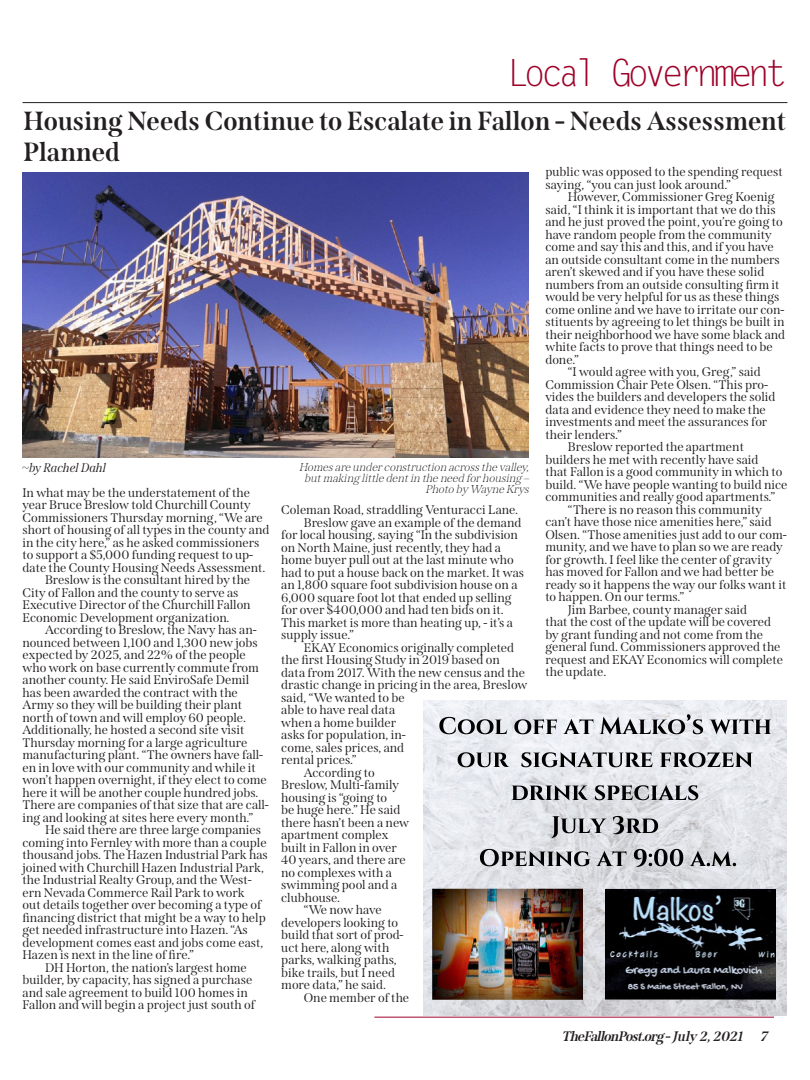
<style>
.page{position:relative;width:810px;height:1080px;background:#fff}
.page>*{position:absolute;margin:0;border:0;box-sizing:border-box;transform-origin:0 0}
.Fallon_Post_Heading{font:37.5px "Letter Gothic Std";letter-spacing:-.14em;color:#9e0229}
.Fallon_Post_Subheadi{font:700 26.25px/31.5px "Span";color:#231f20}
.t1{font:italic 700 13.75px "Span";color:#231f20}
.Fallon_Post_Body{font:12.5px/12.5px "Span";color:#231f20}
.Fallon_Post_Body-2{font:italic 12.5px "Span";color:#231f20}
.Fallon_Post_Caption{font:italic 100 11.25px/11.2px "Span";color:#231f20;text-align:right}
</style>
<div class="page">
<hr style="left:22px;top:102px;width:766px;height:1px;background:#231f20">
<hr style="left:374px;top:1017px;width:400px;height:1px;background:#9e0229">
<img style="left:23px;top:173px;width:506px;height:284px">
<img style="left:424px;top:700px;width:362px;height:315px">
<p class="Fallon_Post_Heading" style="left:506px;top:51px;width:283px">Local Government</p>
<p class="Fallon_Post_Subheadi" style="left:23px;top:105px;width:765px">Housing Needs Continue to Escalate in Fallon - Needs Assessment<br>Planned</p>
<p class="Fallon_Post_Body-2" style="left:22px;top:460px;width:86px">~by Rachel Dahl</p>
<p class="Fallon_Post_Body" style="left:22px;top:486px;width:248px">In what may be the understatement of the year Bruce Breslow told Churchill County Commissioners Thursday morning, “We are short of housing of all types in the county and in the city here,” as he asked commissioners to support a $5,000 funding request to up&shy;date the County Housing Needs Assessment.</p>
<p class="Fallon_Post_Body" style="left:22px;top:574px;width:230px;text-indent:22px">Breslow is the consultant hired by the City of Fallon and the county to serve as Executive Director of the Churchill Fallon Economic Development organization.</p>
<p class="Fallon_Post_Body" style="left:22px;top:624px;width:248px;text-indent:22px">According to Breslow, the Navy has an&shy;nounced between 1,100 and 1,300 new jobs expected by 2025, and 22% of the people who work on base currently commute from another county. He said EnviroSafe Demil has been awarded the contract with the Army so they will be building their plant north of town and will employ 60 people.<br>Additionally, he hosted a second site visit Thursday morning for a large agriculture manufacturing plant. “The owners have fall&shy;en in love with our community and while it won’t happen overnight, if they elect to come here it will be another couple hundred jobs.<br>There are companies of that size that are call&shy;ing and looking at sites here every month.”</p>
<p class="Fallon_Post_Body" style="left:22px;top:824px;width:247px;text-indent:22px">He said there are three large companies coming into Fernley with more than a couple thousand jobs. The Hazen Industrial Park has joined with Churchill Hazen Industrial Park, the Industrial Realty Group, and the West&shy;ern Nevada Commerce Rail Park to work<br>out details together over becoming a type of financing district that might be a way to help get needed infrastructure into Hazen. “As development comes east and jobs come east, Hazen is next in the line of fire.”</p>
<p class="Fallon_Post_Body" style="left:22px;top:961px;width:234px;text-indent:22px">DH Horton, the nation’s largest home builder, by capacity, has signed a purchase and sale agreement to build 100 homes in Fallon and will begin a project just south of</p>
<p class="Fallon_Post_Caption" style="left:299px;top:461px;width:234px">Homesare underconstruction acrossthe valley, butmaking little dentin the need forhousing –<br>Photo by Wayne Krys</p>
<p class="Fallon_Post_Body" style="left:281px;top:504px;width:239px">Coleman Road, straddling Venturacci Lane.</p>
<p class="Fallon_Post_Body" style="left:281px;top:516px;width:245px;text-indent:22px">Breslow gave an example of the demand for local housing, saying “In the subdivision on North Maine, just recently, they had a home buyer pull out at the last minute who had to put a house back on the market. It was an 1,800 square foot subdivision house on a 6,000 square foot lot that ended up selling for over $400,000 and had ten bids on it.<br>This market is more than heating up, - it’s a supply issue.”</p>
<p class="Fallon_Post_Body" style="left:281px;top:641px;width:248px;text-indent:22px">EKAY Economics originally completed the first Housing Study in 2019 based on<br>data from 2017. With the new census and the drastic change in pricing in the area, Breslow said, “We wanted to be<br>able to have real data<br>when a home builder<br>asks for population, in-<br>come, sales prices, and<br>rental prices.”</p>
<p class="Fallon_Post_Body" style="left:281px;top:766px;width:129px;text-indent:22px">According to<br>Breslow, Multi-family housing is “going to<br>be huge here.” He said there hasn’t been a new apartment complex built in Fallon in over<br>40 years, and there are no complexes with a swimming pool and a clubhouse.</p>
<p class="Fallon_Post_Body" style="left:281px;top:904px;width:124px;text-indent:22px">“We now have developers looking to build that sort of prod&shy;uct here, along with parks, walking paths, bike trails, but I need more data,” he said.</p>
<p class="Fallon_Post_Body" style="left:304px;top:991px;width:107px">One member of the</p>
<p class="Fallon_Post_Body" style="left:545px;top:166px;width:239px">public was opposed to the spending request saying, “you can just look around.”</p>
<p class="Fallon_Post_Body" style="left:545px;top:191px;width:241px;text-indent:22px">However, Commissioner Greg Koenig said, “I think it is important that we do this and he just proved the point, you’re going to have random people from the community come and say this and this, and if you have an outside consultant come in the numbers aren’t skewed and if you have these solid numbers from an outside consulting firm it would be very helpful for us as these things come online and we have to irritate our con&shy;stituents by agreeing to let things be built in their neighborhood we have some black and white facts to prove that things need to be done.”</p>
<p class="Fallon_Post_Body" style="left:545px;top:366px;width:232px;text-indent:22px">“I would agree with you, Greg,” said Commission Chair Pete Olsen. “This pro&shy;vides the builders and developers the solid data and evidence they need to make the investments and meet the assurances for their lenders.”</p>
<p class="Fallon_Post_Body" style="left:545px;top:441px;width:244px;text-indent:22px">Breslow reported the apartment builders he met with recently have said<br>that Fallon is a good community in which to build. “We have people wanting to build nice communities and really good apartments.”</p>
<p class="Fallon_Post_Body" style="left:545px;top:503px;width:243px;text-indent:22px">“There is no reason this community can’t have those nice amenities here,” said Olsen. “Those amenities just add to our com&shy;munity, and we have to plan so we are ready for growth. I feel like the center of gravity has moved for Fallon and we had better be ready so it happens the way our folks want it to happen. On our terms.”</p>
<p class="Fallon_Post_Body" style="left:545px;top:603px;width:239px;text-indent:22px">Jim Barbee, county manager said<br>that the cost of the update will be covered by grant funding and not come from the general fund. Commissioners approved the request and EKAY Economics will complete the update.</p>
<p class="t1" style="left:562px;top:1028px;width:186px">TheFallonPost.org-July 2,2021</p>
<p class="t1" style="left:760px;top:1028px;width:12px">7</p>
</div>
